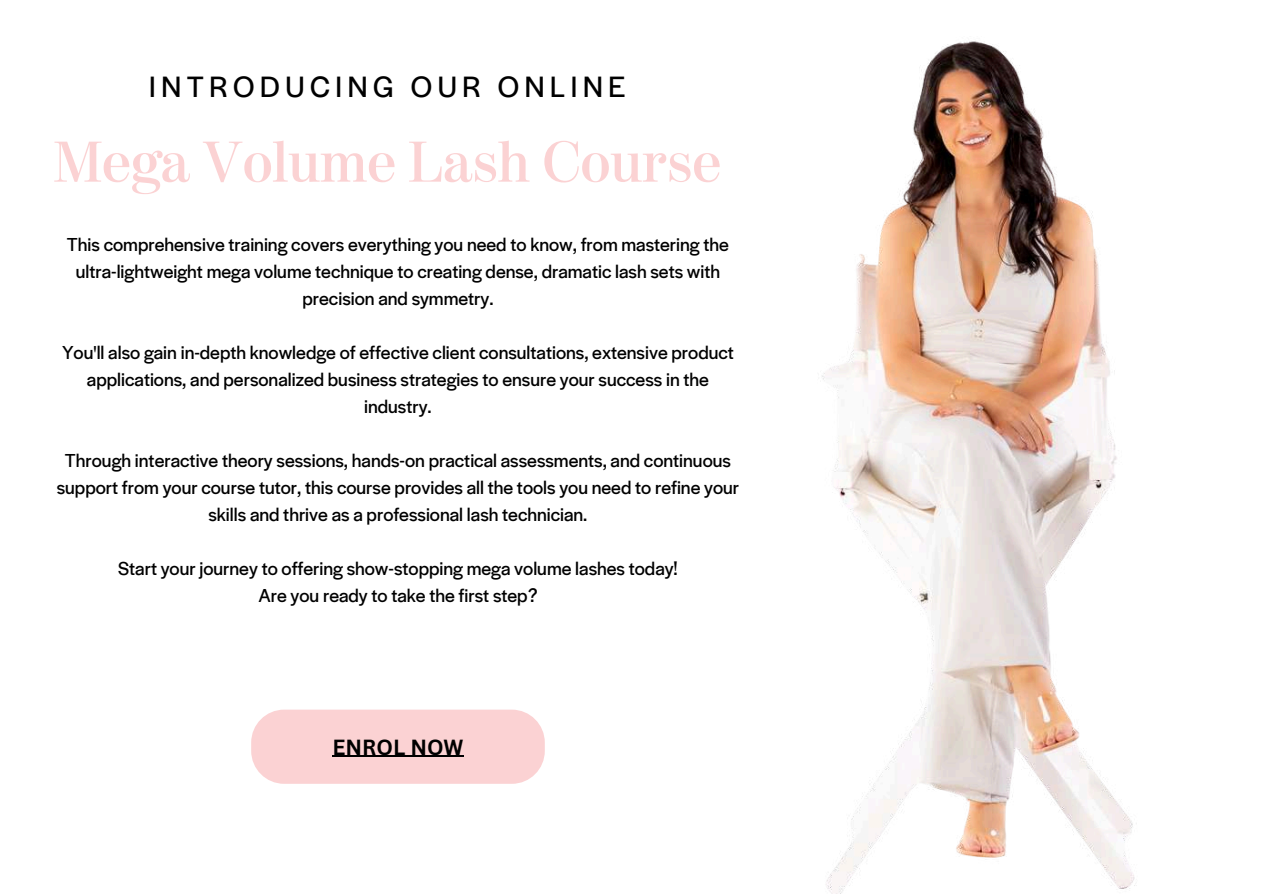
<style>
.page{position:relative;width:1263px;height:894px;background:#fff}
.page>*{position:absolute;margin:0;border:0;box-sizing:border-box;transform-origin:0 0}
.t1{font:600 57px "Moderno FB";color:#fbd2d3}
.t2{font:30.3px "Halyard Display";letter-spacing:.185em;color:#000}
.t3{font:700 21.3px "Canva Sans";color:#000}
.t4{font:19.35px/27px "Halyard Display";color:#000;text-align:center}
</style>
<div class="page">
<div style="left:251px;top:709px;width:294px;height:74px;background:#fbd2d3;border-radius:33px"></div>
<img style="left:822px;top:41px;width:315px;height:852px">
<hr style="left:332px;top:755px;width:131px;height:1px;background:#000">
<h2 class="t2" style="left:149px;top:65px;width:478px">INTRODUCING OUR ONLINE</h2>
<h1 class="t1" style="left:54px;top:139px;width:669px">Mega Volume Lash Course</h1>
<p class="t4" style="left:67px;top:229px;width:663px">This comprehensive training covers everything you need to know, from mastering the ultra-lightweight mega volume technique to creating dense, dramatic lash sets with precision and symmetry.</p>
<p class="t4" style="left:62px;top:337px;width:673px">You'll also gain in-depth knowledge of effective client consultations, extensive product applications, and personalized business strategies to ensure your success in the industry.</p>
<p class="t4" style="left:57px;top:445px;width:684px">Through interactive theory sessions, hands-on practical assessments, and continuous support from your course tutor, this course provides all the tools you need to refine your skills and thrive as a professional lash technician.</p>
<p class="t4" style="left:118px;top:553px;width:561px">Start your journey to offering show-stopping mega volume lashes today!<br>Are you ready to take the first step?</p>
<p class="t3" style="left:332px;top:731px;width:133px">ENROL NOW</p>
</div>
